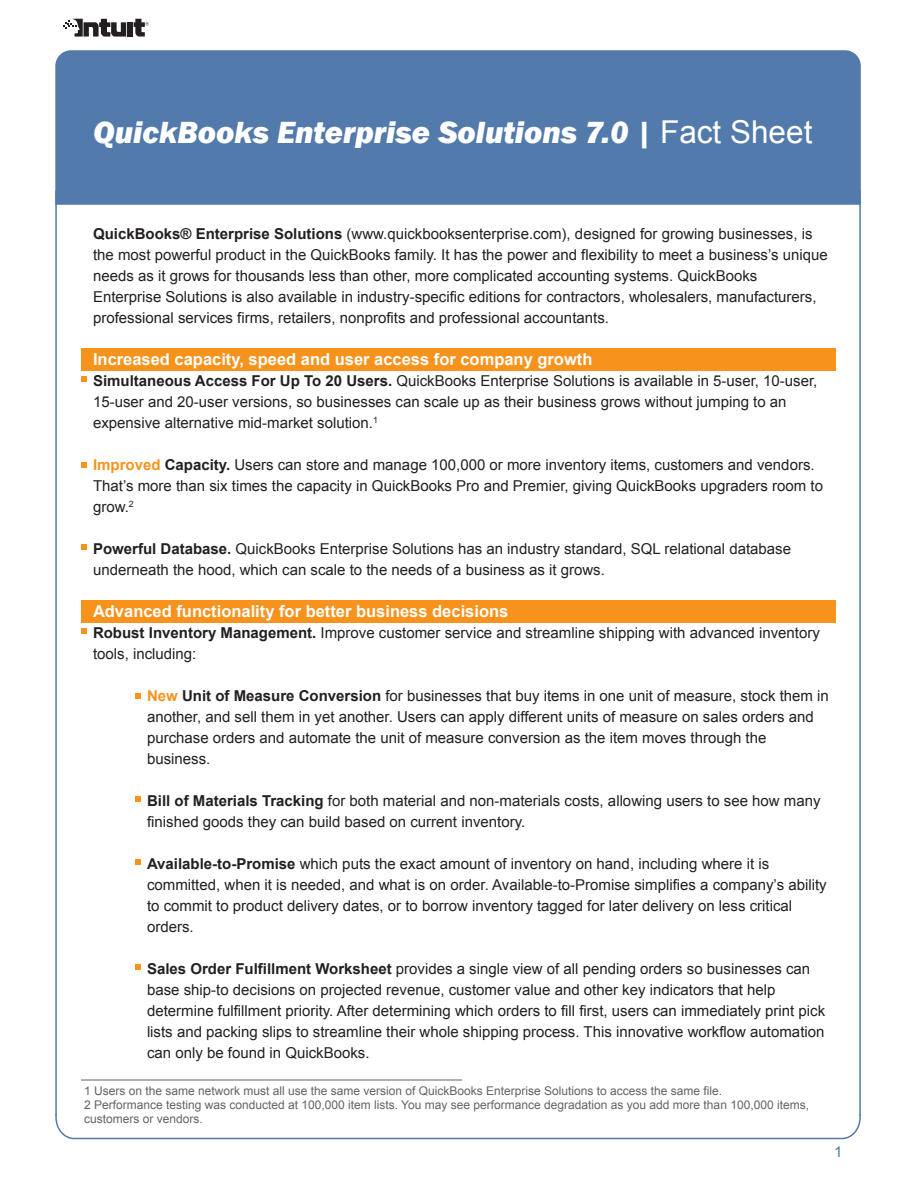
<style>
.page{position:relative;width:918px;height:1188px;background:#fff}
.page>*{position:absolute;margin:0;border:0;box-sizing:border-box;transform-origin:0 0}
.t1{font:italic 800 31.5px "Franklin Gothic";color:#fff}
.t2{font:700 16.5px "Arial";color:#fff}
.t3{font:15px/21px "Arial";color:#231f20}
.t4{font:15px "Arial";color:#527aaa}
.t5{font:12px/14.4px "Arial";color:#636366}
.s1{font-style:normal}
.s2{font-family:"Arial";font-weight:400;font-style:normal}
.s3{font-weight:700}
.s4{font-weight:700;color:#f7931d}
</style>
<div class="page">
<svg style="left:55px;top:1116px;width:806px;height:24px"></svg>
<hr style="left:55px;top:190px;width:2px;height:926px;background:#527aaa">
<hr style="left:859px;top:190px;width:2px;height:926px;background:#527aaa">
<div style="left:55px;top:50px;width:806px;height:156px;background:#527aaa"></div>
<div style="left:81px;top:348px;width:755px;height:22px;background:#f7931d"></div>
<div style="left:81px;top:600px;width:755px;height:22px;background:#f7931d"></div>
<svg style="left:81px;top:376px;width:6px;height:6px"></svg>
<svg style="left:81px;top:462px;width:6px;height:6px"></svg>
<svg style="left:81px;top:544px;width:6px;height:6px"></svg>
<svg style="left:81px;top:628px;width:6px;height:6px"></svg>
<svg style="left:135px;top:693px;width:6px;height:6px"></svg>
<svg style="left:135px;top:796px;width:6px;height:6px"></svg>
<svg style="left:135px;top:860px;width:6px;height:5px"></svg>
<svg style="left:135px;top:964px;width:6px;height:6px"></svg>
<hr style="left:81px;top:1080px;width:381px;height:1px;background:#636366">
<div style="left:127px;top:22px;width:6px;height:15px;background:#231f20"></div>
<svg style="left:63px;top:19px;width:63px;height:18px"></svg>
<svg style="left:134px;top:19px;width:15px;height:18px"></svg>
<h1 class="t1" style="left:93px;top:111px;width:721px">QuickBooks Enterprise Solutions 7.0 <span class="s1">|</span> <span class="s2">Fact Sheet</span></h1>
<p class="t3" style="left:93px;top:223px;width:736px"><span class="s3">QuickBooks® Enterprise Solutions</span> (www.quickbooksenterprise.com), designed for growing businesses, is the most powerful product in the QuickBooks family. It has the power and flexibility to meet a business’s unique needs as it grows for thousands less than other, more complicated accounting systems. QuickBooks Enterprise Solutions is also available in industry-specific editions for contractors, wholesalers, manufacturers, professional services firms, retailers, nonprofits and professional accountants.</p>
<p class="t2" style="left:93px;top:348px;width:501px">Increased capacity, speed and user access for company growth</p>
<p class="t3" style="left:93px;top:370px;width:726px"><span class="s3">Simultaneous Access For Up To 20 Users.</span> QuickBooks Enterprise Solutions is available in 5-user, 10-user,<br>15-user and 20-user versions, so businesses can scale up as their business grows without jumping to an expensive alternative mid-market solution.<sup>1</sup></p>
<p class="t3" style="left:93px;top:454px;width:732px"><span class="s4">Improved</span> <span class="s3">Capacity.</span> Users can store and manage 100,000 or more inventory items, customers and vendors.<br>That’s more than six times the capacity in QuickBooks Pro and Premier, giving QuickBooks upgraders room to grow.<sup>2</sup></p>
<p class="t3" style="left:93px;top:538px;width:700px"><span class="s3">Powerful Database.</span> QuickBooks Enterprise Solutions has an industry standard, SQL relational database underneath the hood, which can scale to the needs of a business as it grows.</p>
<p class="t2" style="left:93px;top:600px;width:417px">Advanced functionality for better business decisions</p>
<p class="t3" style="left:93px;top:622px;width:728px"><span class="s3">Robust Inventory Management.</span> Improve customer service and streamline shipping with advanced inventory tools, including:</p>
<p class="t3" style="left:147px;top:685px;width:683px"><span class="s4">New</span> <span class="s3">Unit of Measure Conversion</span> for businesses that buy items in one unit of measure, stock them in another, and sell them in yet another. Users can apply different units of measure on sales orders and purchase orders and automate the unit of measure conversion as the item moves through the business.</p>
<p class="t3" style="left:147px;top:790px;width:675px"><span class="s3">Bill of Materials Tracking</span> for both material and non-materials costs, allowing users to see how many finished goods they can build based on current inventory.</p>
<p class="t3" style="left:147px;top:853px;width:681px"><span class="s3">Available-to-Promise</span> which puts the exact amount of inventory on hand, including where it is committed, when it is needed, and what is on order. Available-to-Promise simplifies a company’s ability to commit to product delivery dates, or to borrow inventory tagged for later delivery on less critical orders.</p>
<p class="t3" style="left:147px;top:958px;width:680px"><span class="s3">Sales Order Fulfillment Worksheet</span> provides a single view of all pending orders so businesses can base ship-to decisions on projected revenue, customer value and other key indicators that help determine fulfillment priority. After determining which orders to fill first, users can immediately print pick lists and packing slips to streamline their whole shipping process. This innovative workflow automation can only be found in QuickBooks.</p>
<p class="t5" style="left:84px;top:1083px;width:727px">1 Users on the same network must all use the same version of QuickBooks Enterprise Solutions to access the same file.<br>2 Performance testing was conducted at 100,000 item lists. You may see performance degradation as you add more than 100,000 items, customers or vendors.</p>
<p class="t4" style="left:834px;top:1142px;width:10px">1</p>
</div>
